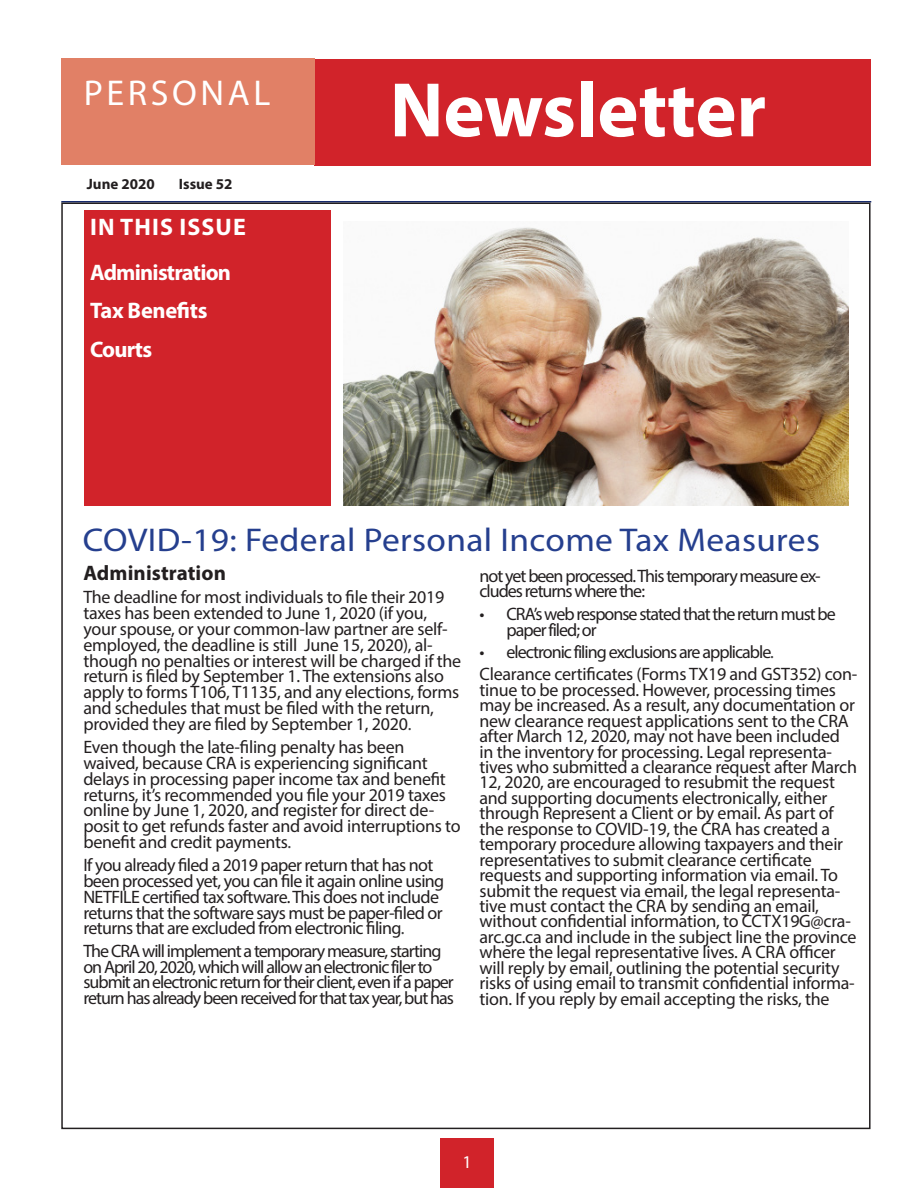
<style>
.page{position:relative;width:918px;height:1188px;background:#fff}
.page>*{position:absolute;margin:0;border:0;box-sizing:border-box;transform-origin:0 0}
.t1{font:700 78px "Myriad Pro";color:#fff}
.t2{font:36px "Myriad Pro";letter-spacing:.1em;color:#fff}
.t3{font:33px "Myriad Pro";letter-spacing:.01em;color:#253f8e;scale:1.07 1}
.TOC_Head{font:700 24px "Myriad Pro";letter-spacing:.045em;color:#fff}
.t4{font:700 22.5px "Myriad Pro";letter-spacing:-.035em;color:#fff}
.t5{font:700 22.5px "Myriad Pro";letter-spacing:-.015em;color:#fff}
.Body{font:700 21px "Myriad Pro";letter-spacing:.005em;color:#231f20}
.Body-2{font:18px/15.5px "Myriad Pro";letter-spacing:-.015em;color:#231f20}
.Body-3{font:18px/15.8px "Myriad Pro";letter-spacing:-.055em;color:#231f20}
.Body-4{font:18px/15.9px "Myriad Pro";letter-spacing:-.035em;color:#231f20}
.t6{font:18px "Myriad Pro";color:#fff}
.t7{font:700 15px "Myriad Pro";color:#231f20}
.s1{color:#3e3e3f}
</style>
<div class="page">
<div style="left:314px;top:59px;width:557px;height:107px;background:#d1232a"></div>
<div style="left:61px;top:58px;width:253px;height:107px;background:#e18066"></div>
<img style="left:344px;top:227px;width:505px;height:278px">
<hr style="left:61px;top:201px;width:810px;height:2px;background:#182c6f">
<div style="left:84px;top:210px;width:246px;height:295px;background:#d1232a"></div>
<div style="left:440px;top:1138px;width:54px;height:50px;background:#d1232a"></div>
<p class="t2" style="left:84px;top:71px;width:188px">PERSONAL</p>
<p class="t7" style="left:87px;top:175px;width:69px">June 2020</p>
<p class="t7" style="left:179px;top:175px;width:55px">Issue 52</p>
<p class="TOC_Head" style="left:90px;top:211px;width:157px">IN THIS ISSUE</p>
<p class="t4" style="left:90px;top:258px;width:143px">Administration</p>
<p class="t5" style="left:90px;top:296px;width:119px">Tax Benefits</p>
<p class="t4" style="left:90px;top:334px;width:64px">Courts</p>
<p class="t1" style="left:390px;top:59px;width:378px">Newsletter</p>
<p class="t3" style="left:83px;top:520px;width:690px">COVID-19: Federal Personal Income Tax Measures</p>
<p class="Body" style="left:83px;top:560px;width:144px">Administration</p>
<p class="Body-2" style="left:83px;top:589px;width:379px;line-height:15.9px">The deadline for most individuals to file their 2019 taxes has been extended to June 1, 2020 (if you, your spouse, or your common-law partner are self&shy;employed, the deadline is still June 15, 2020), al&shy;though no penalties or interest will be charged if the return is filed by September 1. The extensions also apply to forms T106, T1135, and any elections, forms and schedules that must be filed with the return, provided they are filed by September 1, 2020<span class="s1">.</span></p>
<p class="Body-2" style="left:83px;top:739px;width:379px;line-height:15.9px">Even though the late-filing penalty has been waived, because CRA is experiencing significant delays in processing paper income tax and benefit returns, it’s recommended you file your 2019 taxes online by June 1, 2020, and register for direct de&shy;posit to get refunds faster and avoid interruptions to benefit and credit payments<span class="s1">.</span></p>
<p class="Body-4" style="left:83px;top:857px;width:362px">If you already filed a 2019 paper return that has not been processed yet, you can file it again online using NETFILE certified tax software. This does not include returns that the software says must be paper-filed or returns that are excluded from electronic filing<span class="s1">.</span></p>
<p class="Body-3" style="left:83px;top:943px;width:372px">The CRA will implement a temporary measure, starting on April 20, 2020, which will allow an electronic filer to submit an electronic return for their client, even if a paper return has already been received for that tax year, but has</p>
<p class="Body-3" style="left:480px;top:567px;width:343px">not yet been processed. This temporary measure ex&shy;cludes returns where the:</p>
<p class="Body-3" style="left:507px;top:606px;width:331px;text-indent:-27px">• CRA’s web response stated that the return must be paper filed; or</p>
<p class="Body-3" style="left:480px;top:644px;width:296px">• electronic filing exclusions are applicable<span class="s1">.</span></p>
<p class="Body-2" style="left:480px;top:666px;width:380px">Clearance certificates (Forms TX19 and GST352) con&shy;tinue to be processed. However, processing times may be increased. As a result, any documentation or new clearance request applications sent to the CRA after March 12, 2020, may not have been included in the inventory for processing. Legal representa&shy;tives who submitted a clearance request after March 12, 2020, are encouraged to resubmit the request and supporting documents electronically, either through Represent a Client or by email. As part of the response to COVID-19, the CRA has created a temporary procedure allowing taxpayers and their representatives to submit clearance certificate requests and supporting information via email. To submit the request via email, the legal representa&shy;tive must contact the CRA by sending an email, without confidential information, to CCTX19G@cra&shy;arc.gc.ca and include in the subject line the province where the legal representative lives. A CRA officer will reply by email, outlining the potential security risks of using email to transmit confidential informa&shy;tion. If you reply by email accepting the risks, the</p>
<p class="t6" style="left:462px;top:1151px;width:11px">1</p>
</div>
